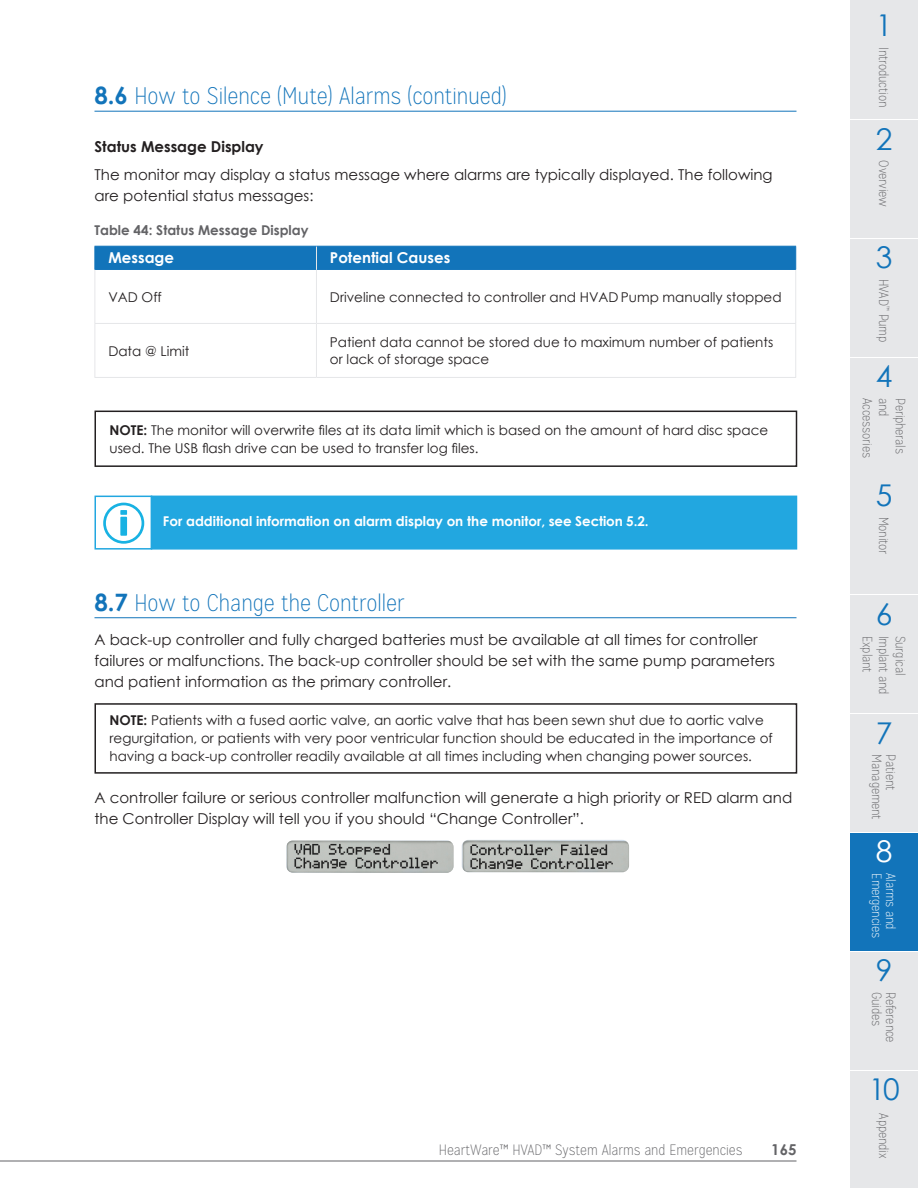
<style>
.page{position:relative;width:918px;height:1188px;background:#fff}
.page>*{position:absolute;margin:0;border:0;box-sizing:border-box;transform-origin:0 0}
.t1{font:30px "Century Gothic";color:#1274ba}
.t2{font:30px "Century Gothic";color:#fff}
.Running_heads{font:100 24px "Mission Gothic";color:#1274ba}
.Body_Copy{font:15px/21px "Century Gothic";color:#231f20}
.t3{font:100 15px "Mission Gothic";color:#636366}
.Small_Table_Text{font:700 15px "Century Gothic";color:#fff}
.Black_Small_Subheads{font:700 15px "Century Gothic";color:#231f20}
.t4{font:700 15px "Century Gothic";color:#636366}
.Figure_Text{font:13.5px/18px "Century Gothic";color:#231f20}
.t5{font:100 13.5px "Mission Gothic";letter-spacing:-.01em;color:#636366}
.Body_Copy-2{font:700 13.5px "Century Gothic";color:#fff}
.Body_Copy-3{font:700 13.5px "Century Gothic";color:#636366}
.t6{font:100 13.5px "Mission Gothic";letter-spacing:-.01em;color:#fff}
.s1{font-family:"Century Gothic";font-weight:700}
.s2{font-weight:700}
</style>
<div class="page">
<div style="left:850px;top:1071px;width:68px;height:117px;background:#e6e7e9"></div>
<div style="left:850px;top:952px;width:68px;height:117px;background:#e6e7e9"></div>
<div style="left:850px;top:833px;width:68px;height:117px;background:#1274ba"></div>
<div style="left:850px;top:714px;width:68px;height:118px;background:#e6e7e9"></div>
<div style="left:850px;top:596px;width:68px;height:117px;background:#e6e7e9"></div>
<div style="left:850px;top:477px;width:68px;height:117px;background:#e6e7e9"></div>
<div style="left:850px;top:358px;width:68px;height:117px;background:#e6e7e9"></div>
<div style="left:850px;top:239px;width:68px;height:117px;background:#e6e7e9"></div>
<div style="left:850px;top:120px;width:68px;height:118px;background:#e6e7e9"></div>
<div style="left:850px;top:0;width:68px;height:119px;background:#e6e7e9"></div>
<hr style="left:0;top:1161px;width:796px;height:1px;background:#636366">
<hr style="left:94px;top:111px;width:702px;height:1px;background:#1274ba">
<hr style="left:94px;top:617px;width:702px;height:1px;background:#1274ba">
<hr style="left:94px;top:269px;width:222px;height:1px;background:#1274ba">
<hr style="left:317px;top:269px;width:479px;height:1px;background:#1274ba">
<div style="left:94px;top:246px;width:702px;height:23px;background:#1274ba"></div>
<hr style="left:94px;top:270px;width:1px;height:53px;background:#e6e7e9">
<hr style="left:316px;top:269px;width:1px;height:54px;background:#e6e7e9">
<hr style="left:795px;top:270px;width:1px;height:53px;background:#e6e7e9">
<hr style="left:94px;top:324px;width:1px;height:53px;background:#e6e7e9">
<hr style="left:94px;top:323px;width:222px;height:1px;background:#e6e7e9">
<hr style="left:94px;top:377px;width:222px;height:1px;background:#e6e7e9">
<hr style="left:316px;top:324px;width:1px;height:53px;background:#e6e7e9">
<hr style="left:316px;top:323px;width:480px;height:1px;background:#e6e7e9">
<hr style="left:795px;top:324px;width:1px;height:53px;background:#e6e7e9">
<hr style="left:316px;top:377px;width:480px;height:1px;background:#e6e7e9">
<div style="left:94px;top:411px;width:703px;height:56px;border:2px solid #231f20"></div>
<div style="left:151px;top:496px;width:646px;height:54px;background:#22a7e0;border:2px solid #22a7e0"></div>
<svg style="left:103px;top:503px;width:41px;height:41px"></svg>
<div style="left:94px;top:496px;width:58px;height:54px;border:2px solid #22a7e0"></div>
<div style="left:94px;top:703px;width:703px;height:71px;border:2px solid #231f20"></div>
<img style="left:462px;top:840px;width:167px;height:32px">
<img style="left:286px;top:840px;width:168px;height:33px">
<p class="Running_heads" style="left:94px;top:82px;width:414px"><span class="s1">8.6</span> How to Silence (Mute) Alarms (continued)</p>
<p class="Black_Small_Subheads" style="left:94px;top:135px;width:171px">Status Message Display</p>
<p class="Body_Copy" style="left:94px;top:164px;width:680px">The monitor may display a status message where alarms are typically displayed. The following are potential status messages:</p>
<p class="Body_Copy-3" style="left:94px;top:220px;width:216px">Table 44: Status Message Display</p>
<p class="Small_Table_Text" style="left:108px;top:247px;width:67px">Message</p>
<p class="Small_Table_Text" style="left:330px;top:247px;width:122px">Potential Causes</p>
<p class="Figure_Text" style="left:108px;top:287px;width:55px">VAD Off</p>
<p class="Figure_Text" style="left:330px;top:287px;width:453px">Driveline connected to controller and HVAD Pump manually stopped</p>
<p class="Figure_Text" style="left:108px;top:341px;width:83px">Data @ Limit</p>
<p class="Figure_Text" style="left:330px;top:334px;width:445px;line-height:16.5px">Patient data cannot be stored due to maximum number of patients or lack of storage space</p>
<p class="Figure_Text" style="left:110px;top:421px;width:660px"><span class="s2">NOTE:</span> The monitor will overwrite files at its data limit which is based on the amount of hard disc space used. The USB flash drive can be used to transfer log files.</p>
<p class="Body_Copy-2" style="left:163px;top:511px;width:487px">For additional information on alarm display on the monitor, see Section 5.2.</p>
<p class="Running_heads" style="left:94px;top:588px;width:312px"><span class="s1">8.7</span> How to Change the Controller</p>
<p class="Body_Copy" style="left:94px;top:629px;width:682px">A back-up controller and fully charged batteries must be available at all times for controller failures or malfunctions. The back-up controller should be set with the same pump parameters and patient information as the primary controller.</p>
<p class="Figure_Text" style="left:110px;top:711px;width:665px"><span class="s2">NOTE:</span> Patients with a fused aortic valve, an aortic valve that has been sewn shut due to aortic valve regurgitation, or patients with very poor ventricular function should be educated in the importance of having a back-up controller readily available at all times including when changing power sources.</p>
<p class="Body_Copy" style="left:94px;top:787px;width:699px">A controller failure or serious controller malfunction will generate a high priority or RED alarm and the Controller Display will tell you if you should “Change Controller”.</p>
<p class="t3" style="left:439px;top:1141px;width:305px">HeartWare™ HVAD™ System Alarms and Emergencies</p>
<p class="t4" style="left:771px;top:1138px;width:27px">165</p>
<h1 class="t1" style="left:876px;top:4px;width:18px">1</h1>
<p class="t5" style="left:892px;top:47px;width:62px;rotate:90deg">Introduction</p>
<h1 class="t1" style="left:876px;top:118px;width:18px">2</h1>
<p class="t5" style="left:892px;top:160px;width:48px;rotate:90deg">Overview</p>
<h1 class="t1" style="left:876px;top:237px;width:18px">3</h1>
<p class="t5" style="left:892px;top:279px;width:64px;rotate:90deg">HVAD<sup>™</sup> Pump</p>
<h1 class="t1" style="left:876px;top:355px;width:18px">4</h1>
<p class="t5" style="left:875px;top:398px;width:61px;rotate:90deg">Accessories</p>
<p class="t5" style="left:892px;top:398px;width:20px;rotate:90deg">and</p>
<p class="t5" style="left:908px;top:398px;width:57px;rotate:90deg">Peripherals</p>
<h1 class="t1" style="left:876px;top:474px;width:18px">5</h1>
<p class="t5" style="left:892px;top:517px;width:39px;rotate:90deg">Monitor</p>
<h1 class="t1" style="left:876px;top:593px;width:18px">6</h1>
<p class="t5" style="left:875px;top:636px;width:38px;rotate:90deg">Explant</p>
<p class="t5" style="left:892px;top:636px;width:61px;rotate:90deg">Implant and</p>
<p class="t5" style="left:908px;top:636px;width:41px;rotate:90deg">Surgical</p>
<h1 class="t1" style="left:876px;top:712px;width:18px">7</h1>
<p class="t5" style="left:885px;top:754px;width:67px;rotate:90deg">Management</p>
<p class="t5" style="left:899px;top:754px;width:37px;rotate:90deg">Patient</p>
<h1 class="t2" style="left:876px;top:831px;width:18px">8</h1>
<p class="t6" style="left:885px;top:873px;width:66px;rotate:90deg">Emergencies</p>
<p class="t6" style="left:899px;top:873px;width:58px;rotate:90deg">Alarms and</p>
<h1 class="t1" style="left:876px;top:949px;width:18px">9</h1>
<p class="t5" style="left:885px;top:992px;width:36px;rotate:90deg">Guides</p>
<p class="t5" style="left:899px;top:992px;width:52px;rotate:90deg">Reference</p>
<h1 class="t1" style="left:869px;top:1068px;width:32px">10</h1>
<p class="t5" style="left:892px;top:1113px;width:46px;rotate:90deg">Appendix</p>
</div>
